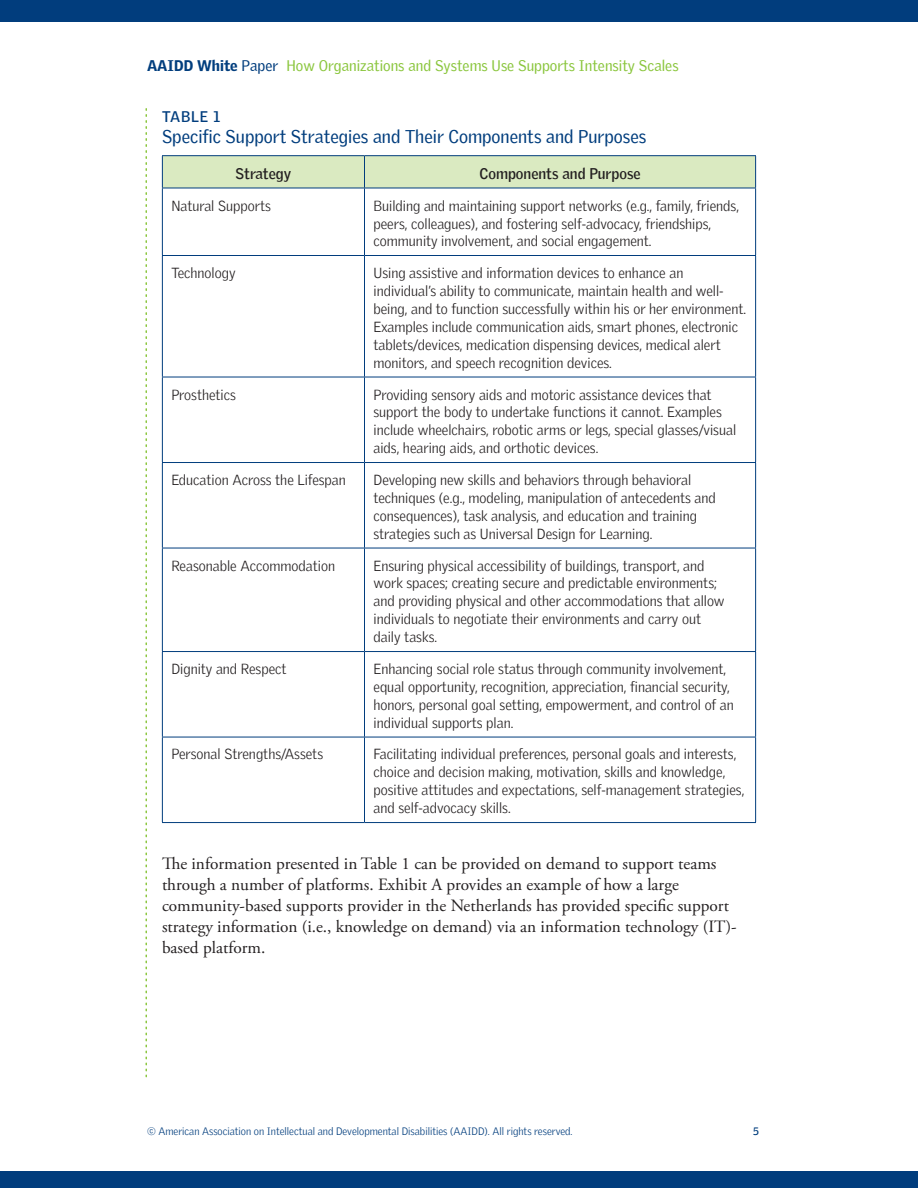
<style>
.page{position:relative;width:918px;height:1188px;background:#fff}
.page>*{position:absolute;margin:0;border:0;box-sizing:border-box;transform-origin:0 0}
.t1{font:18px "Griffith Gothic";color:#013d7d}
.t2{font:17.25px/21px "Adobe Garamond Pro";color:#231f20}
.t3{font:15px "Griffith Gothic";color:#8bc63e}
.t4{font:700 15px "Griffith Gothic";color:#231f20}
.t5{font:700 15px "Griffith Gothic";letter-spacing:.05em;color:#013d7d}
.t6{font:300 14.25px/18px "Griffith Gothic";color:#231f20}
.t7{font:300 10.5px "Griffith Gothic";color:#013d7d}
.t8{font:700 10.5px "Griffith Gothic";color:#013d7d}
.s1{font-weight:900;color:#013d7d}
.s2{color:#013d7d}
</style>
<div class="page">
<div style="left:0;top:0;width:918px;height:22px;background:#013d7d"></div>
<div style="left:0;top:1172px;width:918px;height:16px;background:#013d7d"></div>
<svg style="left:146px;top:109px;width:1px;height:968px"></svg>
<div style="left:163px;top:156px;width:592px;height:32px;background:#daeac1"></div>
<hr style="left:364px;top:156px;width:1px;height:32px;background:#013d7d">
<hr style="left:162px;top:188px;width:202px;height:1px;background:#013d7d">
<hr style="left:364px;top:188px;width:392px;height:1px;background:#013d7d">
<hr style="left:364px;top:188px;width:1px;height:67px;background:#013d7d">
<hr style="left:162px;top:255px;width:202px;height:1px;background:#013d7d">
<hr style="left:364px;top:255px;width:392px;height:1px;background:#013d7d">
<hr style="left:364px;top:256px;width:1px;height:121px;background:#013d7d">
<hr style="left:162px;top:377px;width:202px;height:1px;background:#013d7d">
<hr style="left:364px;top:377px;width:392px;height:1px;background:#013d7d">
<hr style="left:364px;top:377px;width:1px;height:85px;background:#013d7d">
<hr style="left:162px;top:462px;width:202px;height:1px;background:#013d7d">
<hr style="left:364px;top:462px;width:392px;height:1px;background:#013d7d">
<hr style="left:364px;top:463px;width:1px;height:85px;background:#013d7d">
<hr style="left:162px;top:548px;width:202px;height:1px;background:#013d7d">
<hr style="left:364px;top:548px;width:392px;height:1px;background:#013d7d">
<hr style="left:364px;top:548px;width:1px;height:103px;background:#013d7d">
<hr style="left:162px;top:651px;width:202px;height:1px;background:#013d7d">
<hr style="left:364px;top:651px;width:392px;height:1px;background:#013d7d">
<hr style="left:364px;top:652px;width:1px;height:85px;background:#013d7d">
<hr style="left:162px;top:737px;width:202px;height:1px;background:#013d7d">
<hr style="left:364px;top:737px;width:392px;height:1px;background:#013d7d">
<hr style="left:364px;top:737px;width:1px;height:85px;background:#013d7d">
<hr style="left:162px;top:155px;width:202px;height:1px;background:#013d7d">
<hr style="left:162px;top:156px;width:1px;height:32px;background:#013d7d">
<hr style="left:364px;top:155px;width:392px;height:1px;background:#013d7d">
<hr style="left:755px;top:156px;width:1px;height:32px;background:#013d7d">
<hr style="left:162px;top:188px;width:1px;height:67px;background:#013d7d">
<hr style="left:755px;top:188px;width:1px;height:67px;background:#013d7d">
<hr style="left:162px;top:256px;width:1px;height:121px;background:#013d7d">
<hr style="left:755px;top:256px;width:1px;height:121px;background:#013d7d">
<hr style="left:162px;top:377px;width:1px;height:85px;background:#013d7d">
<hr style="left:755px;top:377px;width:1px;height:85px;background:#013d7d">
<hr style="left:162px;top:463px;width:1px;height:85px;background:#013d7d">
<hr style="left:755px;top:463px;width:1px;height:85px;background:#013d7d">
<hr style="left:162px;top:548px;width:1px;height:103px;background:#013d7d">
<hr style="left:755px;top:548px;width:1px;height:103px;background:#013d7d">
<hr style="left:162px;top:652px;width:1px;height:85px;background:#013d7d">
<hr style="left:755px;top:652px;width:1px;height:85px;background:#013d7d">
<hr style="left:162px;top:737px;width:1px;height:85px;background:#013d7d">
<hr style="left:755px;top:737px;width:1px;height:85px;background:#013d7d">
<hr style="left:162px;top:822px;width:202px;height:1px;background:#013d7d">
<hr style="left:364px;top:822px;width:392px;height:1px;background:#013d7d">
<p class="t3" style="left:147px;top:57px;width:533px"><span class="s1">AAIDD White</span> <span class="s2">Paper</span> How Organizations and Systems Use Supports Intensity Scales</p>
<p class="t5" style="left:162px;top:108px;width:60px">TABLE 1</p>
<p class="t1" style="left:162px;top:126px;width:486px">Specific Support Strategies and Their Components and Purposes</p>
<p class="t4" style="left:236px;top:165px;width:57px">Strategy</p>
<p class="t4" style="left:479px;top:165px;width:163px">Components and Purpose</p>
<p class="t6" style="left:171px;top:196px;width:101px">Natural Supports</p>
<p class="t6" style="left:373px;top:196px;width:367px">Building and maintaining support networks (e.g., family, friends, peers, colleagues), and fostering self-advocacy, friendships, community involvement, and social engagement.</p>
<p class="t6" style="left:171px;top:264px;width:66px">Technology</p>
<p class="t6" style="left:373px;top:264px;width:374px">Using assistive and information devices to enhance an individual’s ability to communicate, maintain health and well&shy;being, and to function successfully within his or her environment.<br>Examples include communication aids, smart phones, electronic tablets/devices, medication dispensing devices, medical alert monitors, and speech recognition devices.</p>
<p class="t6" style="left:171px;top:385px;width:66px">Prosthetics</p>
<p class="t6" style="left:373px;top:385px;width:364px">Providing sensory aids and motoric assistance devices that support the body to undertake functions it cannot. Examples include wheelchairs, robotic arms or legs, special glasses/visual aids, hearing aids, and orthotic devices.</p>
<p class="t6" style="left:171px;top:471px;width:176px">Education Across the Lifespan</p>
<p class="t6" style="left:373px;top:471px;width:344px">Developing new skills and behaviors through behavioral techniques (e.g., modeling, manipulation of antecedents and consequences), task analysis, and education and training strategies such as Universal Design for Learning.</p>
<p class="t6" style="left:171px;top:556px;width:165px">Reasonable Accommodation</p>
<p class="t6" style="left:373px;top:556px;width:353px">Ensuring physical accessibility of buildings, transport, and work spaces; creating secure and predictable environments; and providing physical and other accommodations that allow individuals to negotiate their environments and carry out daily tasks.</p>
<p class="t6" style="left:171px;top:660px;width:117px">Dignity and Respect</p>
<p class="t6" style="left:373px;top:660px;width:362px">Enhancing social role status through community involvement, equal opportunity, recognition, appreciation, financial security, honors, personal goal setting, empowerment, and control of an individual supports plan.</p>
<p class="t6" style="left:171px;top:745px;width:153px">Personal Strengths/Assets</p>
<p class="t6" style="left:373px;top:745px;width:372px">Facilitating individual preferences, personal goals and interests, choice and decision making, motivation, skills and knowledge, positive attitudes and expectations, self-management strategies, and self-advocacy skills.</p>
<p class="t2" style="left:162px;top:854px;width:576px">The information presented in Table 1 can be provided on demand to support teams through a number of platforms. Exhibit A provides an example of how a large community-based supports provider in the Netherlands has provided specific support strategy information (i.e., knowledge on demand) via an information technology (IT)- based platform.</p>
<p class="t7" style="left:147px;top:1125px;width:427px">© American Association on Intellectual and Developmental Disabilities (AAIDD). All rights reserved.</p>
<p class="t8" style="left:753px;top:1125px;width:7px">5</p>
</div>
